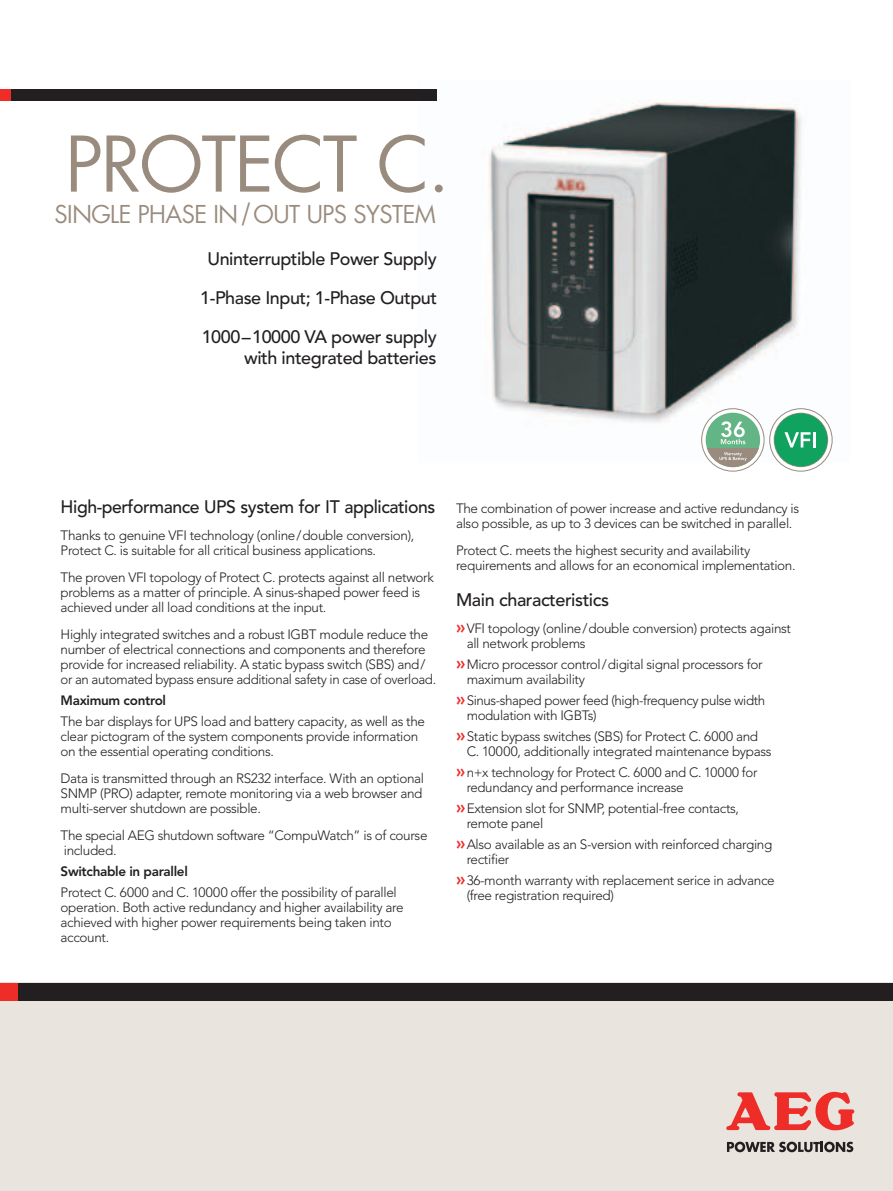
<style>
.page{position:relative;width:893px;height:1191px;background:#fff}
.page>*{position:absolute;margin:0;border:0;box-sizing:border-box;transform-origin:0 0}
.t1{font:84px "AEG Renner";letter-spacing:-.015em;color:#998b7d}
.t2{font:27px "AEG Renner";letter-spacing:-.015em;color:#998b7d}
.t3{font:500 18px/39px "Avenir LT Pro";letter-spacing:-.025em;color:#231f20;text-align:center}
.t4{font:300 13.5px/15px "Avenir LT Pro";letter-spacing:-.025em;color:#231f20}
.t5{font:800 13.5px "Avenir LT Pro";letter-spacing:-.025em;color:#231f20}
.s1{font-weight:800;font-size:18px;color:#ee2d28}
</style>
<div class="page">
<img style="left:489px;top:102px;width:313px;height:360px">
<div style="left:0;top:982px;width:893px;height:209px;background:#e9e5de"></div>
<svg style="left:726px;top:1091px;width:128px;height:40px"></svg>
<svg style="left:727px;top:1141px;width:126px;height:11px"></svg>
<div style="left:18px;top:982px;width:875px;height:18px;background:#231f20"></div>
<div style="left:0;top:982px;width:18px;height:18px;background:#ee2d28"></div>
<div style="left:0;top:89px;width:11px;height:11px;background:#ee2d28"></div>
<div style="left:11px;top:89px;width:426px;height:11px;background:#231f20"></div>
<svg style="left:770px;top:409px;width:62px;height:62px"></svg>
<div style="left:769px;top:408px;width:63px;height:63px;border:1px solid #998b7d;border-radius:50%"></div>
<svg style="left:774px;top:413px;width:54px;height:54px"></svg>
<div style="left:774px;top:413px;width:53px;height:53px;background:#0fa35f;border-radius:50%"></div>
<svg style="left:784px;top:432px;width:26px;height:15px"></svg>
<hr style="left:813px;top:432px;width:3px;height:15px;background:#fff">
<svg style="left:702px;top:409px;width:62px;height:62px"></svg>
<div style="left:701px;top:408px;width:63px;height:63px;border:1px solid #998b7d;border-radius:50%"></div>
<div style="left:706px;top:413px;width:54px;height:54px;background:#64b585;border-radius:50%"></div>
<svg style="left:706px;top:421px;width:54px;height:46px"></svg>
<h1 class="t1" style="left:65px;top:116px;width:386px">PROTECT C.</h1>
<h2 class="t2" style="left:55px;top:199px;width:383px">SINGLE PHASE IN / OUT UPS SYSTEM</h2>
<h3 class="t3" style="left:200px;top:240px;width:238px">Uninterruptible Power Supply<br>1-Phase Input; 1-Phase Output<br>1000 – 10000 VA power supply</h3>
<h3 class="t3" style="left:244px;top:339px;width:194px">with integrated batteries</h3>
<h3 class="t3" style="left:61px;top:487px;width:376px">High-performance UPS system for IT applications</h3>
<p class="t4" style="left:61px;top:528px;width:355px">Thanks to genuine VFI technology (online / double conversion),<br>Protect C. is suitable for all critical business applications.</p>
<p class="t4" style="left:61px;top:570px;width:375px">The proven VFI topology of Protect C. protects against all network problems as a matter of principle. A sinus-shaped power feed is achieved under all load conditions at the input.</p>
<p class="t4" style="left:61px;top:627px;width:377px">Highly integrated switches and a robust IGBT module reduce the number of electrical connections and components and therefore provide for increased reliability. A static bypass switch (SBS) and / or an automated bypass ensure additional safety in case of overload.</p>
<p class="t5" style="left:61px;top:692px;width:107px">Maximum control</p>
<p class="t4" style="left:61px;top:714px;width:366px">The bar displays for UPS load and battery capacity, as well as the clear pictogram of the system components provide information on the essential operating conditions.</p>
<p class="t4" style="left:61px;top:771px;width:365px">Data is transmitted through an RS232 interface. With an optional<br>SNMP (PRO) adapter, remote monitoring via a web browser and multi-server shutdown are possible.</p>
<p class="t4" style="left:61px;top:828px;width:368px">The special AEG shutdown software “CompuWatch” is of course included.</p>
<p class="t5" style="left:61px;top:863px;width:129px">Switchable in parallel</p>
<p class="t4" style="left:61px;top:885px;width:344px">Protect C. 6000 and C. 10000 offer the possibility of parallel operation. Both active redundancy and higher availability are achieved with higher power requirements being taken into account.</p>
<p class="t4" style="left:456px;top:501px;width:345px">The combination of power increase and active redundancy is also possible, as up to 3 devices can be switched in parallel.</p>
<p class="t4" style="left:456px;top:543px;width:341px">Protect C. meets the highest security and availability requirements and allows for an economical implementation.</p>
<h3 class="t3" style="left:456px;top:580px;width:154px">Main characteristics</h3>
<p class="t4" style="left:467px;top:621px;width:326px;text-indent:-11px"><span class="s1">»</span>VFI topology (online / double conversion) protects against all network problems</p>
<p class="t4" style="left:467px;top:657px;width:297px;text-indent:-11px"><span class="s1">»</span>Micro processor control / digital signal processors for maximum availability</p>
<p class="t4" style="left:467px;top:693px;width:300px;text-indent:-11px"><span class="s1">»</span>Sinus-shaped power feed (high-frequency pulse width modulation with IGBTs)</p>
<p class="t4" style="left:467px;top:729px;width:306px;text-indent:-11px"><span class="s1">»</span>Static bypass switches (SBS) for Protect C. 6000 and<br>C. 10000, additionally integrated maintenance bypass</p>
<p class="t4" style="left:467px;top:765px;width:292px;text-indent:-11px"><span class="s1">»</span>n+x technology for Protect C. 6000 and C. 10000 for redundancy and performance increase</p>
<p class="t4" style="left:467px;top:801px;width:274px;text-indent:-11px"><span class="s1">»</span>Extension slot for SNMP, potential-free contacts, remote panel</p>
<p class="t4" style="left:467px;top:837px;width:307px;text-indent:-11px"><span class="s1">»</span>Also available as an S-version with reinforced charging rectifier</p>
<p class="t4" style="left:467px;top:873px;width:309px;text-indent:-11px"><span class="s1">»</span>36-month warranty with replacement serice in advance (free registration required)</p>
</div>
